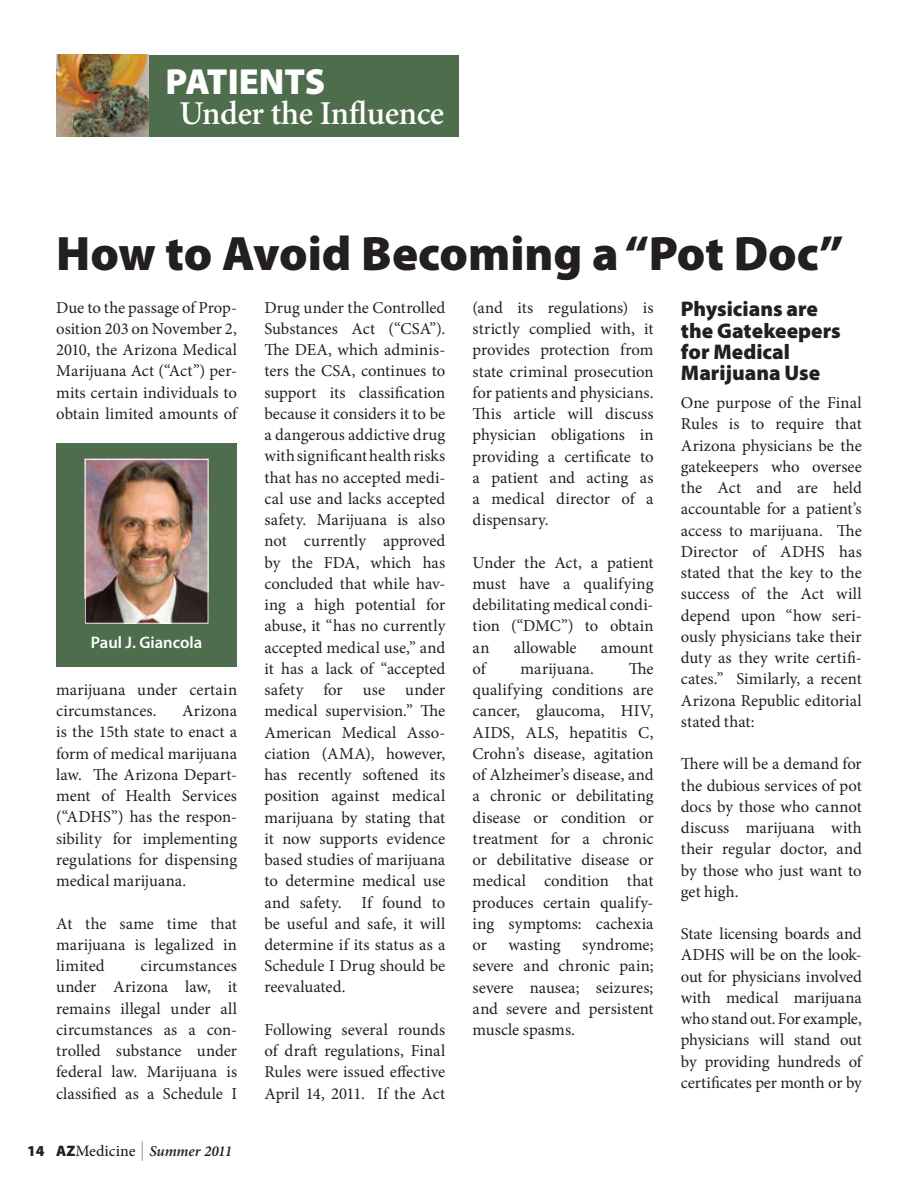
<style>
.page{position:relative;width:918px;height:1188px;background:#fff}
.page>*{position:absolute;margin:0;border:0;box-sizing:border-box;transform-origin:0 0}
.t1{font:900 48.6px "Myriad Pro";color:#231f20}
.t2{font:900 36.45px "Myriad Pro";color:#fff}
.t3{font:600 33.45px "Minion";letter-spacing:-.01em;color:#fff}
.t4{font:900 21.3px/21.3px "Myriad Pro";color:#231f20}
.t5{font:16.65px/21.3px "Minion Pro";color:#231f20;text-align:justify}
.t6{font:600 16.65px "Myriad Pro";color:#fff}
.t7{font:italic 600 15.15px "Minion Pro";letter-spacing:-.01em;color:#231f20}
.s1{font-family:"Myriad Pro";font-weight:900;font-style:normal}
.s2{font-weight:500;font-style:normal;font-size:15.9px}
.s3{font-family:"Myriad Pro";font-weight:300;font-style:normal;font-stretch:condensed;font-size:19.65px}
</style>
<div class="page">
<div style="left:56px;top:55px;width:403px;height:82px;background:#4e6d4d"></div>
<img style="left:56px;top:55px;width:92px;height:82px">
<div style="left:56px;top:443px;width:181px;height:223px;background:#4e6d4d"></div>
<img style="left:87px;top:461px;width:119px;height:161px">
<div style="left:85px;top:459px;width:123px;height:165px;border:1px solid #fff"></div>
<h2 class="t2" style="left:165px;top:68px;width:162px">PATIENTS</h2>
<h3 class="t3" style="left:179px;top:101px;width:266px">Under the Influence</h3>
<h1 class="t1" style="left:56px;top:235px;width:789px">How to Avoid Becoming a “Pot Doc”</h1>
<p class="t5" style="left:56px;top:298px;width:182px">Due to the passage of Prop&shy;osition 203 on November 2, 2010, the Arizona Medical Marijuana Act (“Act”) per&shy;mits certain individuals to obtain limited amounts of</p>
<p class="t6" style="left:91px;top:636px;width:113px">Paul J. Giancola</p>
<p class="t5" style="left:56px;top:680px;width:182px">marijuana under certain circumstances.</p>
<p class="t5" style="left:56px;top:702px;width:183px;text-indent:126px">Arizona is the 15th state to enact a form of medical marijuana law. The Arizona Depart&shy;ment of Health Services (“ADHS”) has the respon&shy;sibility for implementing regulations for dispensing medical marijuana.</p>
<p class="t5" style="left:56px;top:914px;width:182px">At the same time that marijuana is legalized in limited</p>
<p class="t5" style="left:56px;top:957px;width:182px;text-indent:84px">circumstances under Arizona law, it remains illegal under all circumstances as a con&shy;trolled substance under federal law. Marijuana is classified as a Schedule I</p>
<p class="t7" style="left:27px;top:1141px;width:207px"><span class="s1">14 AZ</span><span class="s2">Medicine</span> <span class="s3">|</span> Summer 2011</p>
<p class="t5" style="left:264px;top:298px;width:183px">Drug under the Controlled Substances Act (“CSA”).<br>The DEA, which adminis&shy;ters the CSA, continues to support its classification because it considers it to be a dangerous addictive drug with significant health risks that has no accepted medi&shy;cal use and lacks accepted safety. Marijuana is also not currently approved by the FDA, which has concluded that while hav&shy;ing a high potential for abuse, it “has no currently accepted medical use,” and it has a lack of “accepted safety for use under medical supervision.” The American Medical Asso&shy;ciation (AMA), however, has recently softened its position against medical marijuana by stating that it now supports evidence based studies of marijuana to determine medical use and safety. If found to be useful and safe, it will determine if its status as a Schedule I Drug should be reevaluated.</p>
<p class="t5" style="left:264px;top:1021px;width:182px">Following several rounds of draft regulations, Final Rules were issued effective April 14, 2011. If the Act</p>
<p class="t5" style="left:473px;top:298px;width:182px">(and its regulations) is strictly complied with, it provides protection from state criminal prosecution for patients and physicians.<br>This article will discuss physician obligations in providing a certificate to a patient and acting as a medical director of a dispensary.</p>
<p class="t5" style="left:473px;top:553px;width:182px">Under the Act, a patient must have a qualifying debilitating medical condi&shy;tion (“DMC”) to obtain an</p>
<p class="t5" style="left:514px;top:638px;width:64px">allowable</p>
<p class="t5" style="left:601px;top:638px;width:54px">amount</p>
<p class="t5" style="left:473px;top:659px;width:182px;text-indent:156px">The qualifying conditions are cancer, glaucoma, HIV, AIDS, ALS, hepatitis C, Crohn’s disease, agitation of Alzheimer’s disease, and a chronic or debilitating disease or condition or treatment for a chronic or debilitative disease or medical condition that produces certain qualify&shy;ing symptoms: cachexia or</p>
<p class="t5" style="left:473px;top:659px;width:15px">of</p>
<p class="t5" style="left:521px;top:659px;width:75px">marijuana.</p>
<p class="t5" style="left:473px;top:936px;width:183px;text-indent:110px">syndrome; severe and chronic pain; severe nausea; seizures; and severe and persistent muscle spasms.</p>
<p class="t5" style="left:509px;top:936px;width:54px">wasting</p>
<p class="t4" style="left:681px;top:300px;width:162px">Physicians are the Gatekeepers for Medical<br>Marijuana Use</p>
<p class="t5" style="left:681px;top:394px;width:182px">One purpose of the Final Rules is to require that Arizona physicians be the gatekeepers who oversee the Act and are held accountable for a patient’s access to marijuana. The Director of ADHS has stated that the key to the success of the Act will depend upon “how seri&shy;ously physicians take their duty as they write certifi&shy;cates.” Similarly, a recent Arizona Republic editorial stated that:</p>
<p class="t5" style="left:681px;top:755px;width:182px">There will be a demand for the dubious services of pot docs by those who cannot discuss marijuana with their regular doctor, and by those who just want to get high.</p>
<p class="t5" style="left:681px;top:925px;width:182px">State licensing boards and ADHS will be on the look&shy;out for physicians involved with medical marijuana who stand out. For example, physicians will stand out by providing hundreds of certificates per month or by</p>
</div>
